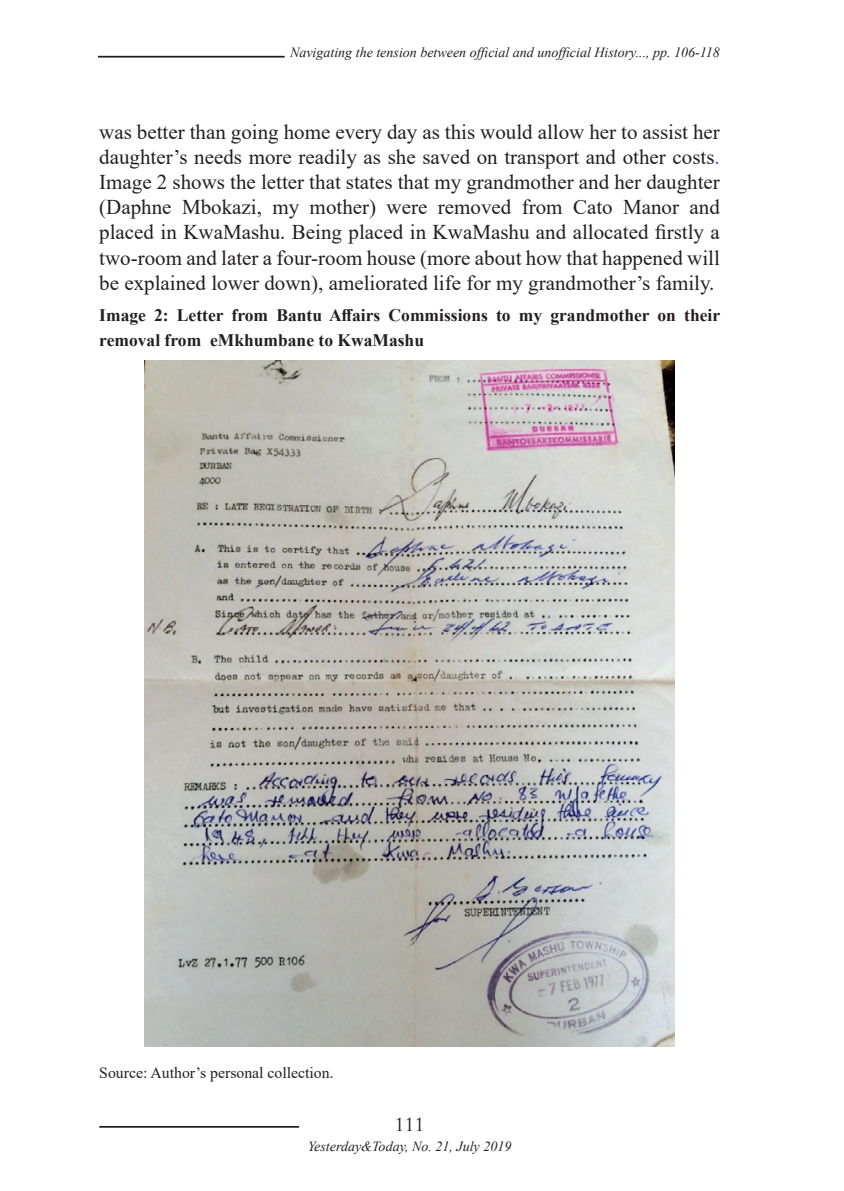
<style>
.page{position:relative;width:844px;height:1191px;background:#fff}
.page>*{position:absolute;margin:0;border:0;box-sizing:border-box;transform-origin:0 0}
.t1{font:21px/25.2px "Times New Roman";color:#231f20;text-align:justify}
.t2{font:700 17.5px/25.2px "Times New Roman";color:#231f20}
.t3{font:17.5px "Trajan Pro";color:#231f20}
.t4{font:15.75px "Times New Roman";color:#231f20}
.t5{font:italic 14px "Times New Roman";color:#231f20}
.s1{color:#365ba0}
</style>
<div class="page">
<hr style="left:98px;top:56px;width:186px;height:2px;background:#231f20">
<hr style="left:99px;top:1126px;width:200px;height:1px;background:#231f20">
<img style="left:144px;top:360px;width:530px;height:686px">
<p class="t5" style="left:290px;top:43px;width:431px">Navigating the tension between official and unofficial History..., pp. 106-118</p>
<p class="t1" style="left:99px;top:118px;width:622px">was better than going home every day as this would allow her to assist her daughter’s needs more readily as she saved on transport and other costs<span class="s1">.<br></span>Image 2 shows the letter that states that my grandmother and her daughter (Daphne Mbokazi, my mother) were removed from Cato Manor and placed in KwaMashu. Being placed in KwaMashu and allocated firstly a two-room and later a four-room house (more about how that happened will be explained lower down), ameliorated life for my grandmother’s family.</p>
<p class="t2" style="left:99px;top:302px;width:622px">Image 2: Letter from Bantu Affairs Commissions to my grandmother on their removal from eMkhumbane to KwaMashu</p>
<p class="t4" style="left:99px;top:1061px;width:236px">Source: Author’s personal collection.</p>
<p class="t3" style="left:394px;top:1113px;width:31px">111</p>
<p class="t5" style="left:308px;top:1137px;width:205px">Yesterday&amp;Today, No. 21, July 2019</p>
</div>
